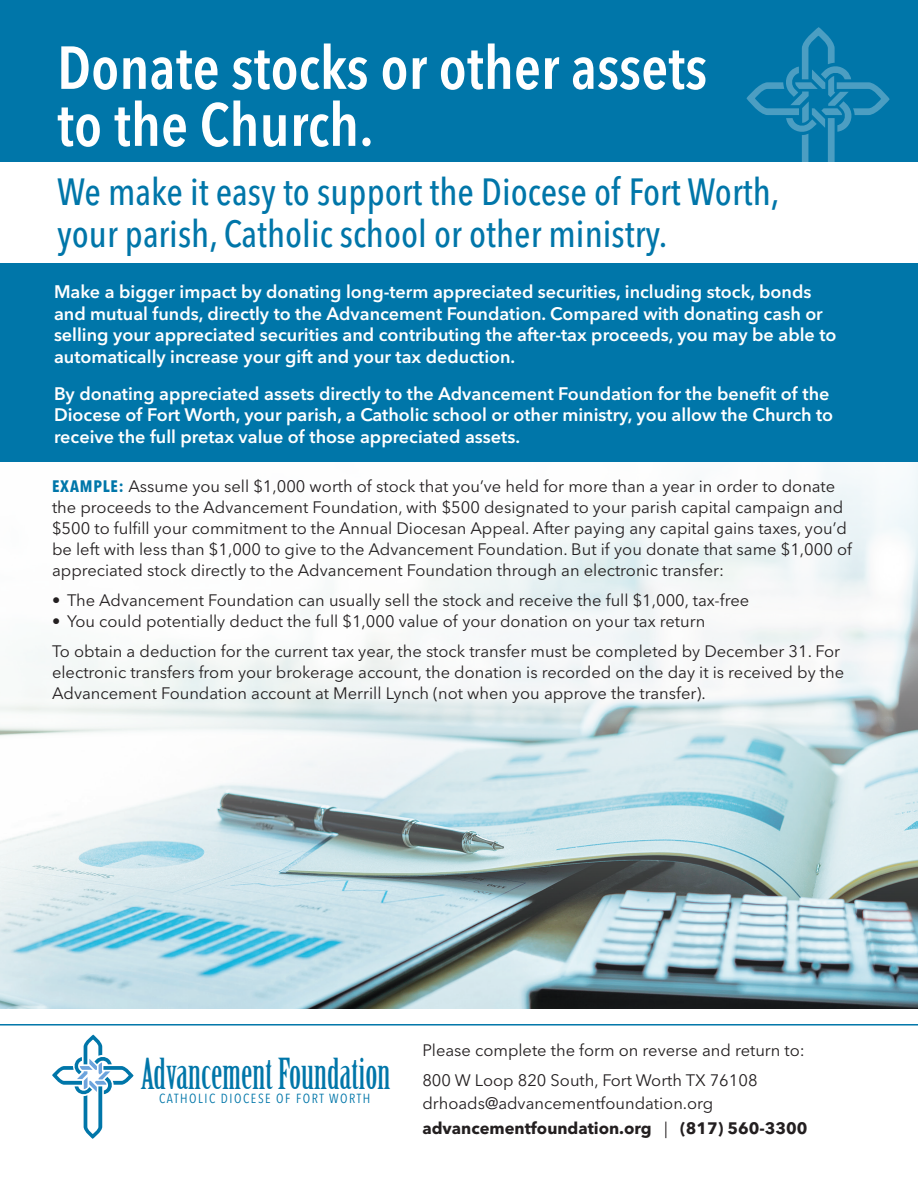
<style>
.page{position:relative;width:918px;height:1188px;background:#fff}
.page>*{position:absolute;margin:0;border:0;box-sizing:border-box;transform-origin:0 0}
.t1{font:600 condensed 60px "Avenir Next LT Pro";color:#fff}
.t2{font:41.7px "Birch Std";color:#0076a9}
.t3{font:500 condensed 37.65px "Avenir Next LT Pro";color:#0076a9}
.t4{font:600 18px/21.6px "Avenir Next LT Pro";color:#fff}
.t5{font:16.5px/21px "Avenir Next LT Pro";color:#231f20}
.t6{font:700 16.5px "Avenir Next LT Pro";color:#231f20}
.t7{font:condensed 13.05px "Avenir Next LT Pro";letter-spacing:.12em;color:#0076a9}
.s1{font-weight:700;font-stretch:condensed;color:#0076a9}
.s2{font-weight:400}
</style>
<div class="page">
<img style="left:0;top:462px;width:918px;height:546px">
<div style="left:0;top:264px;width:918px;height:198px;background:#0076a9"></div>
<div style="left:0;top:0;width:918px;height:162px;background:#0076a9"></div>
<svg style="left:52px;top:1035px;width:82px;height:104px"></svg>
<svg style="left:746px;top:27px;width:144px;height:135px"></svg>
<hr style="left:0;top:1024px;width:918px;height:2px;background:#0076a9">
<p class="t1" style="left:57px;top:31px;width:652px">Donate stocks or other assets</p>
<p class="t1" style="left:57px;top:88px;width:318px">to the Church.</p>
<p class="t3" style="left:57px;top:169px;width:724px">We make it easy to support the Diocese of Fort Worth,</p>
<p class="t3" style="left:57px;top:211px;width:612px">your parish, Catholic school or other ministry.</p>
<p class="t4" style="left:54px;top:281px;width:784px">Make a bigger impact by donating long-term appreciated securities, including stock, bonds and mutual funds, directly to the Advancement Foundation. Compared with donating cash or selling your appreciated securities and contributing the after-tax proceeds, you may be able to automatically increase your gift and your tax deduction.</p>
<p class="t4" style="left:54px;top:382px;width:781px">By donating appreciated assets directly to the Advancement Foundation for the benefit of the<br>Diocese of Fort Worth, your parish, a Catholic school or other ministry, you allow the Church to receive the full pretax value of those appreciated assets.</p>
<p class="t5" style="left:52px;top:476px;width:801px"><span class="s1">EXAMPLE:</span> Assume you sell $1,000 worth of stock that you’ve held for more than a year in order to donate the proceeds to the Advancement Foundation, with $500 designated to your parish capital campaign and $500 to fulfill your commitment to the Annual Diocesan Appeal. After paying any capital gains taxes, you’d be left with less than $1,000 to give to the Advancement Foundation. But if you donate that same $1,000 of appreciated stock directly to the Advancement Foundation through an electronic transfer:</p>
<p class="t5" style="left:52px;top:590px;width:699px">• The Advancement Foundation can usually sell the stock and receive the full $1,000, tax-free</p>
<p class="t5" style="left:52px;top:611px;width:655px">• You could potentially deduct the full $1,000 value of your donation on your tax return</p>
<p class="t5" style="left:52px;top:641px;width:794px">To obtain a deduction for the current tax year, the stock transfer must be completed by December 31. For electronic transfers from your brokerage account, the donation is recorded on the day it is received by the<br>Advancement Foundation account at Merrill Lynch (not when you approve the transfer).</p>
<p class="t2" style="left:141px;top:1050px;width:251px">Advancement Foundation</p>
<p class="t7" style="left:159px;top:1090px;width:213px">CATHOLIC DIOCESE OF FORT WORTH</p>
<p class="t5" style="left:422px;top:1040px;width:384px">Please complete the form on reverse and return to:</p>
<p class="t5" style="left:422px;top:1070px;width:337px">800 W Loop 820 South, Fort Worth TX 76108</p>
<p class="t5" style="left:422px;top:1092px;width:293px">drhoads@advancementfoundation.org</p>
<p class="t6" style="left:422px;top:1118px;width:387px">advancementfoundation.org <span class="s2">|</span> (817) 560-3300</p>
</div>
